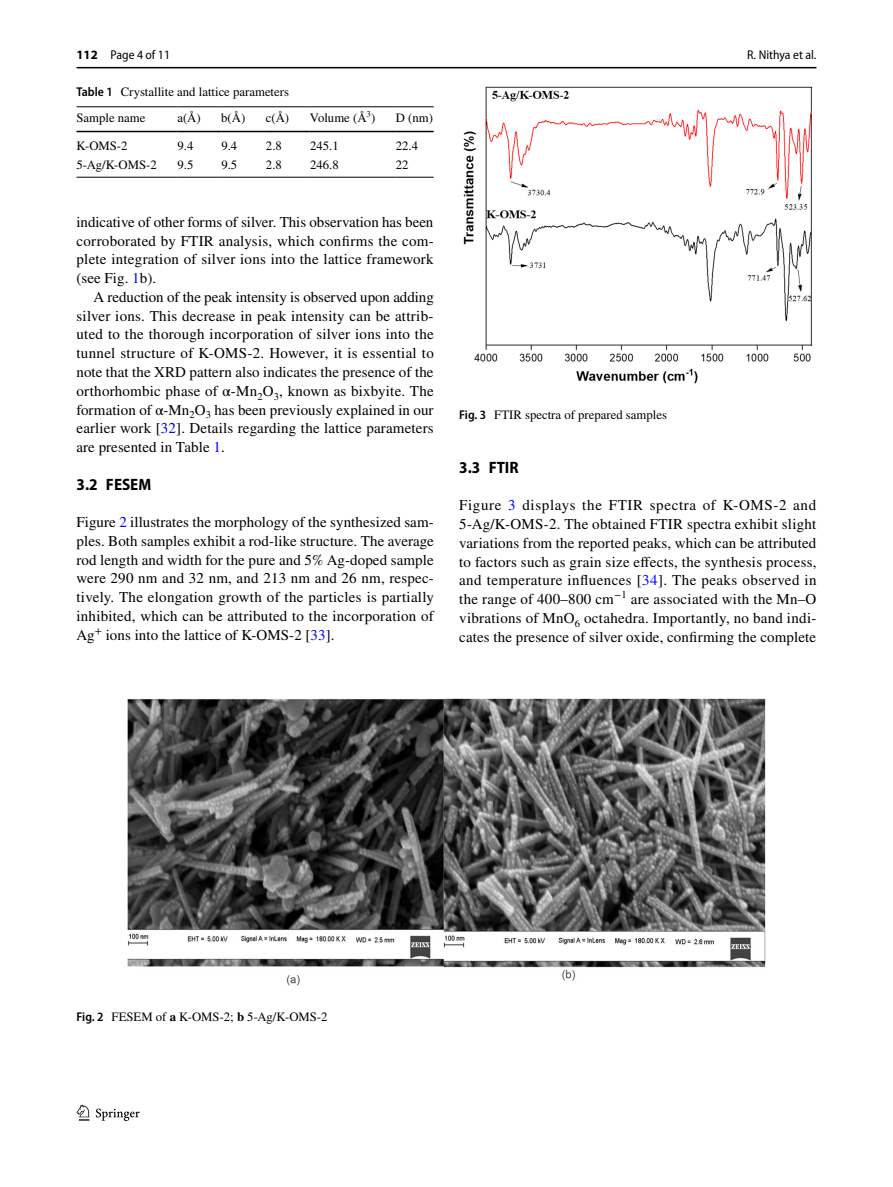
<style>
.page{position:relative;width:893px;height:1187px;background:#fff}
.page>*{position:absolute;margin:0;border:0;box-sizing:border-box;transform-origin:0 0}
.t1{font:700 semi-condensed 16.5px "Myriad Pro";color:#000}
.t2{font:15px/18.8px "STIX";letter-spacing:.01em;color:#000;text-align:justify}
.t3{font:12.75px/25.5px "STIX";color:#000}
.t4{font:semi-condensed 12.75px "Myriad Pro";color:#000}
.s1{font-weight:700;font-stretch:normal}
.s2{font-family:"Myriad Pro";font-weight:600;font-stretch:semi-condensed}
.s3{color:#00f}
.s4{font-weight:700}
</style>
<div class="page">
<hr style="left:77px;top:67px;width:739px;height:1px;background:#000">
<svg style="left:77px;top:1104px;width:12px;height:16px"></svg>
<svg style="left:96px;top:1108px;width:44px;height:12px"></svg>
<hr style="left:77px;top:106px;width:100px;height:1px;background:#000">
<hr style="left:77px;top:131px;width:100px;height:1px;background:#000">
<hr style="left:177px;top:106px;width:44px;height:1px;background:#000">
<hr style="left:177px;top:131px;width:44px;height:1px;background:#000">
<hr style="left:221px;top:106px;width:45px;height:1px;background:#000">
<hr style="left:221px;top:131px;width:45px;height:1px;background:#000">
<hr style="left:266px;top:106px;width:44px;height:1px;background:#000">
<hr style="left:266px;top:131px;width:44px;height:1px;background:#000">
<hr style="left:310px;top:106px;width:86px;height:1px;background:#000">
<hr style="left:310px;top:131px;width:86px;height:1px;background:#000">
<hr style="left:396px;top:106px;width:38px;height:1px;background:#000">
<hr style="left:396px;top:131px;width:38px;height:1px;background:#000">
<hr style="left:77px;top:177px;width:100px;height:1px;background:#000">
<hr style="left:177px;top:177px;width:44px;height:1px;background:#000">
<hr style="left:221px;top:177px;width:45px;height:1px;background:#000">
<hr style="left:266px;top:177px;width:44px;height:1px;background:#000">
<hr style="left:310px;top:177px;width:86px;height:1px;background:#000">
<hr style="left:396px;top:177px;width:38px;height:1px;background:#000">
<img style="left:127px;top:698px;width:638px;height:287px">
<img style="left:463px;top:87px;width:349px;height:296px">
<p class="t4" style="left:77px;top:48px;width:95px"><span class="s1">112</span> Page 4 of 11</p>
<p class="t4" style="left:747px;top:48px;width:71px">R. Nithya et al.</p>
<p class="t3" style="left:77px;top:80px;width:214px"><span class="s2">Table 1</span> Crystallite and lattice parameters<br>Sample name</p>
<p class="t3" style="left:177px;top:106px;width:25px">a(Å)</p>
<p class="t3" style="left:221px;top:106px;width:26px">b(Å)</p>
<p class="t3" style="left:266px;top:106px;width:25px">c(Å)</p>
<p class="t3" style="left:310px;top:106px;width:67px">Volume (Å<sup>3</sup>)</p>
<p class="t3" style="left:396px;top:106px;width:39px">D (nm)</p>
<p class="t3" style="left:77px;top:134px;width:53px">K-OMS-2</p>
<p class="t3" style="left:177px;top:134px;width:17px">9.4</p>
<p class="t3" style="left:221px;top:134px;width:17px">9.4</p>
<p class="t3" style="left:266px;top:134px;width:17px">2.8</p>
<p class="t3" style="left:310px;top:134px;width:30px">245.1</p>
<p class="t3" style="left:396px;top:134px;width:24px">22.4</p>
<p class="t3" style="left:77px;top:152px;width:82px">5-Ag/K-OMS-2</p>
<p class="t3" style="left:177px;top:152px;width:17px">9.5</p>
<p class="t3" style="left:221px;top:152px;width:17px">9.5</p>
<p class="t3" style="left:266px;top:152px;width:17px">2.8</p>
<p class="t3" style="left:310px;top:152px;width:30px">246.8</p>
<p class="t3" style="left:396px;top:152px;width:14px">22</p>
<p class="t2" style="left:77px;top:213px;width:359px">indicative of other forms of silver. This observation has been corroborated by FTIR analysis, which confirms the com&shy;plete integration of silver ions into the lattice framework (see Fig. <span class="s3">1</span>b).</p>
<p class="t2" style="left:77px;top:288px;width:359px;text-indent:17px">A reduction of the peak intensity is observed upon adding silver ions. This decrease in peak intensity can be attrib&shy;uted to the thorough incorporation of silver ions into the tunnel structure of K-OMS-2. However, it is essential to note that the XRD pattern also indicates the presence of the orthorhombic phase of α-Mn<sub>2</sub>O<sub>3</sub>, known as bixbyite. The formation of α-Mn<sub>2</sub>O<sub>3</sub> has been previously explained in our earlier work [<span class="s3">32</span>]. Details regarding the lattice parameters are presented in Table <span class="s3">1</span>.</p>
<p class="t1" style="left:77px;top:475px;width:76px">3.2 FESEM</p>
<p class="t2" style="left:77px;top:513px;width:359px">Figure <span class="s3">2</span> illustrates the morphology of the synthesized sam&shy;ples. Both samples exhibit a rod-like structure. The average rod length and width for the pure and 5% Ag-doped sample were 290 nm and 32 nm, and 213 nm and 26 nm, respec&shy;tively. The elongation growth of the particles is partially inhibited, which can be attributed to the incorporation of Ag<sup>+</sup> ions into the lattice of K-OMS-2 [<span class="s3">33</span>].</p>
<p class="t3" style="left:459px;top:402px;width:209px"><span class="s2">Fig. 3</span> FTIR spectra of prepared samples</p>
<p class="t1" style="left:459px;top:458px;width:61px">3.3 FTIR</p>
<p class="t2" style="left:459px;top:497px;width:359px">Figure <span class="s3">3</span> displays the FTIR spectra of K-OMS-2 and 5-Ag/K-OMS-2. The obtained FTIR spectra exhibit slight variations from the reported peaks, which can be attributed to factors such as grain size effects, the synthesis process, and temperature influences [<span class="s3">34</span>]. The peaks observed in the range of 400–800 cm<sup>−1</sup> are associated with the Mn–O vibrations of MnO<sub>6</sub> octahedra. Importantly, no band indi&shy;cates the presence of silver oxide, confirming the complete</p>
<p class="t3" style="left:77px;top:1004px;width:253px"><span class="s2">Fig. 2</span> FESEM of <span class="s4">a</span> K-OMS-2; <span class="s4">b</span> 5-Ag/K-OMS-2</p>
</div>
